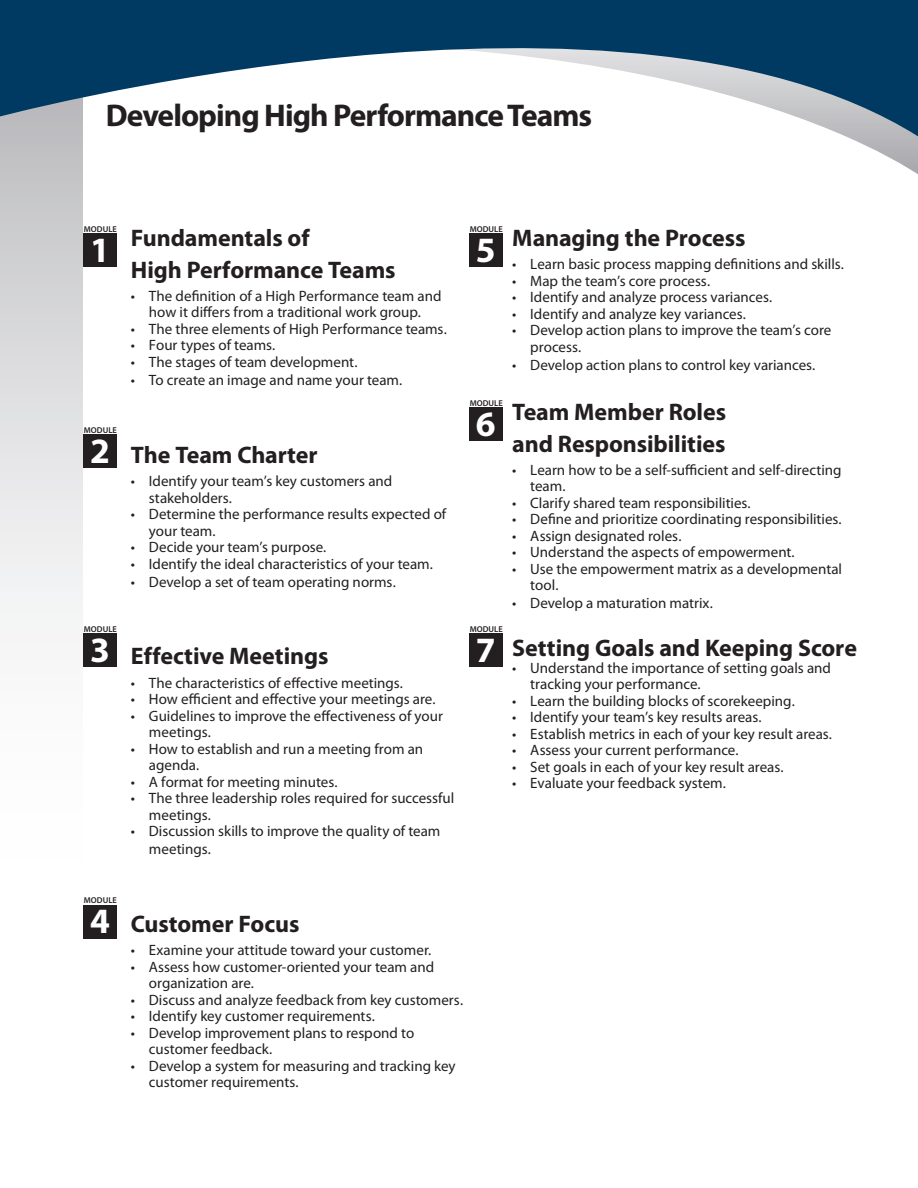
<style>
.page{position:relative;width:918px;height:1188px;background:#fff}
.page>*{position:absolute;margin:0;border:0;box-sizing:border-box;transform-origin:0 0}
.t1{font:700 35.7px "Myriad Pro";color:#fff}
.FR1{font:700 31.5px "Myriad Pro";letter-spacing:-.03em;color:#231f20}
.FR1-2{font:700 24px "Myriad Pro";letter-spacing:-.005em;color:#231f20}
.t2{font:15px/16.5px "Myriad Pro";color:#231f20}
.t3{font:600 8.55px "Myriad Pro";color:#231f20}
</style>
<div class="page">
<svg style="left:0;top:145px;width:83px;height:484px"></svg>
<svg style="left:865px;top:145px;width:53px;height:29px"></svg>
<svg style="left:0;top:0;width:918px;height:145px"></svg>
<div style="left:84px;top:234px;width:33px;height:33px;background:#231f20"></div>
<div style="left:470px;top:234px;width:33px;height:33px;background:#231f20"></div>
<div style="left:470px;top:408px;width:33px;height:33px;background:#231f20"></div>
<div style="left:470px;top:633px;width:33px;height:34px;background:#231f20"></div>
<div style="left:84px;top:435px;width:33px;height:33px;background:#231f20"></div>
<div style="left:84px;top:634px;width:33px;height:33px;background:#231f20"></div>
<div style="left:84px;top:905px;width:33px;height:33px;background:#231f20"></div>
<p class="FR1" style="left:106px;top:95px;width:488px">Developing High Performance Teams</p>
<p class="t3" style="left:84px;top:224px;width:34px">MODULE</p>
<p class="t1" style="left:90px;top:226px;width:21px">1</p>
<p class="FR1-2" style="left:131px;top:222px;width:180px">Fundamentals of</p>
<p class="FR1-2" style="left:131px;top:254px;width:266px">High Performance Teams</p>
<p class="t2" style="left:131px;top:287px;width:312px;text-align:center">• The definition of a High Performance team and how it differs from a traditional work group.</p>
<p class="t2" style="left:131px;top:320px;width:317px">• The three elements of High Performance teams.</p>
<p class="t2" style="left:131px;top:337px;width:146px">• Four types of teams.</p>
<p class="t2" style="left:131px;top:353px;width:228px">• The stages of team development.</p>
<p class="t2" style="left:131px;top:371px;width:273px">• To create an image and name your team.</p>
<p class="t3" style="left:84px;top:425px;width:34px">MODULE</p>
<p class="t1" style="left:90px;top:428px;width:21px">2</p>
<p class="t3" style="left:84px;top:624px;width:34px">MODULE</p>
<p class="t1" style="left:90px;top:627px;width:21px">3</p>
<p class="FR1-2" style="left:131px;top:439px;width:188px">The Team Charter</p>
<p class="t2" style="left:149px;top:472px;width:245px;text-indent:-18px">• Identify your team’s key customers and stakeholders.</p>
<p class="t2" style="left:149px;top:505px;width:299px;text-indent:-18px">• Determine the performance results expected of your team.</p>
<p class="t2" style="left:131px;top:538px;width:197px">• Decide your team’s purpose.</p>
<p class="t2" style="left:131px;top:555px;width:303px">• Identify the ideal characteristics of your team.</p>
<p class="t2" style="left:131px;top:573px;width:266px">• Develop a set of team operating norms.</p>
<p class="FR1-2" style="left:131px;top:641px;width:199px">Effective Meetings</p>
<p class="t2" style="left:131px;top:674px;width:274px">• The characteristics of effective meetings.</p>
<p class="t2" style="left:131px;top:691px;width:306px">• How efficient and effective your meetings are.</p>
<p class="t2" style="left:149px;top:707px;width:296px;text-indent:-18px">• Guidelines to improve the effectiveness of your meetings.</p>
<p class="t2" style="left:149px;top:740px;width:276px;text-indent:-18px">• How to establish and run a meeting from an agenda.</p>
<p class="t2" style="left:131px;top:773px;width:208px">• A format for meeting minutes.</p>
<p class="t2" style="left:149px;top:790px;width:307px;text-indent:-18px">• The three leadership roles required for successful meetings.</p>
<p class="t2" style="left:149px;top:822px;width:293px;line-height:18px;text-indent:-18px">• Discussion skills to improve the quality of team meetings.</p>
<p class="t3" style="left:470px;top:224px;width:34px">MODULE</p>
<p class="t1" style="left:476px;top:226px;width:21px">5</p>
<p class="t3" style="left:470px;top:398px;width:34px">MODULE</p>
<p class="t1" style="left:476px;top:401px;width:21px">6</p>
<p class="t3" style="left:470px;top:623px;width:34px">MODULE</p>
<p class="t1" style="left:476px;top:626px;width:21px">7</p>
<p class="FR1-2" style="left:512px;top:222px;width:235px">Managing the Process</p>
<p class="t2" style="left:512px;top:256px;width:333px">• Learn basic process mapping definitions and skills.</p>
<p class="t2" style="left:512px;top:272px;width:199px">• Map the team’s core process.</p>
<p class="t2" style="left:512px;top:289px;width:261px">• Identify and analyze process variances.</p>
<p class="t2" style="left:512px;top:305px;width:235px">• Identify and analyze key variances.</p>
<p class="t2" style="left:530px;top:322px;width:303px;text-indent:-18px">• Develop action plans to improve the team’s core process.</p>
<p class="t2" style="left:512px;top:356px;width:304px">• Develop action plans to control key variances.</p>
<p class="FR1-2" style="left:512px;top:396px;width:215px">Team Member Roles</p>
<p class="FR1-2" style="left:512px;top:428px;width:215px">and Responsibilities</p>
<p class="t2" style="left:530px;top:461px;width:313px;text-indent:-18px">• Learn how to be a self-sufficient and self-directing team.</p>
<p class="t2" style="left:512px;top:494px;width:240px">• Clarify shared team responsibilities.</p>
<p class="t2" style="left:512px;top:511px;width:331px">• Define and prioritize coordinating responsibilities.</p>
<p class="t2" style="left:512px;top:527px;width:171px">• Assign designated roles.</p>
<p class="t2" style="left:512px;top:544px;width:284px">• Understand the aspects of empowerment.</p>
<p class="t2" style="left:530px;top:560px;width:313px;text-indent:-18px">• Use the empowerment matrix as a developmental tool.</p>
<p class="t2" style="left:512px;top:595px;width:202px">• Develop a maturation matrix.</p>
<p class="FR1-2" style="left:512px;top:633px;width:346px">Setting Goals and Keeping Score</p>
<p class="t2" style="left:530px;top:659px;width:302px;text-indent:-18px">• Understand the importance of setting goals and tracking your performance.</p>
<p class="t2" style="left:512px;top:692px;width:284px">• Learn the building blocks of scorekeeping.</p>
<p class="t2" style="left:512px;top:709px;width:251px">• Identify your team’s key results areas.</p>
<p class="t2" style="left:512px;top:725px;width:321px">• Establish metrics in each of your key result areas.</p>
<p class="t2" style="left:512px;top:742px;width:228px">• Assess your current performance.</p>
<p class="t2" style="left:512px;top:758px;width:273px">• Set goals in each of your key result areas.</p>
<p class="t2" style="left:512px;top:775px;width:215px">• Evaluate your feedback system.</p>
<p class="t3" style="left:84px;top:895px;width:34px">MODULE</p>
<p class="t1" style="left:90px;top:898px;width:21px">4</p>
<p class="FR1-2" style="left:131px;top:908px;width:170px">Customer Focus</p>
<p class="t2" style="left:131px;top:942px;width:302px">• Examine your attitude toward your customer.</p>
<p class="t2" style="left:149px;top:958px;width:287px;text-indent:-18px">• Assess how customer-oriented your team and organization are.</p>
<p class="t2" style="left:131px;top:991px;width:334px">• Discuss and analyze feedback from key customers.</p>
<p class="t2" style="left:131px;top:1008px;width:245px">• Identify key customer requirements.</p>
<p class="t2" style="left:149px;top:1024px;width:267px;text-indent:-18px">• Develop improvement plans to respond to customer feedback.</p>
<p class="t2" style="left:149px;top:1057px;width:308px;text-indent:-18px">• Develop a system for measuring and tracking key customer requirements.</p>
</div>
